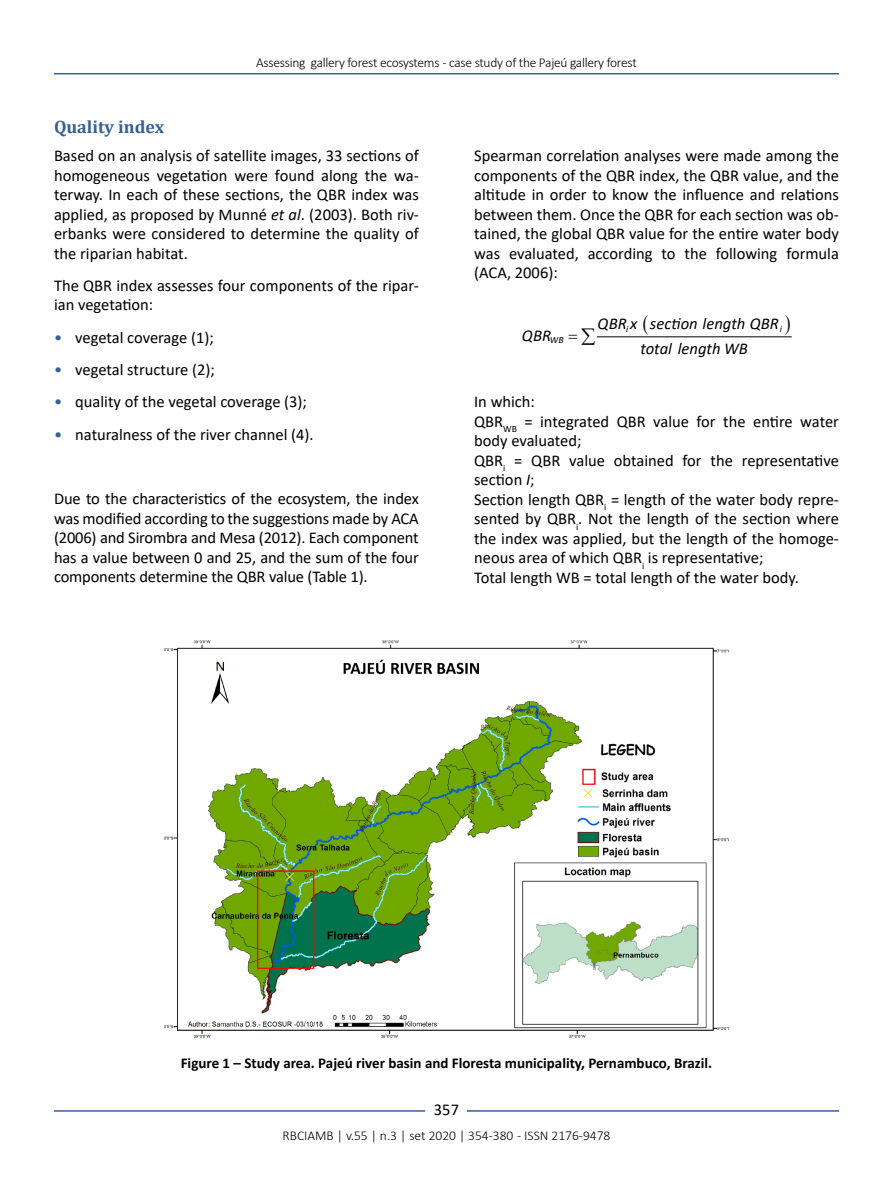
<style>
.page{position:relative;width:893px;height:1191px;background:#fff}
.page>*{position:absolute;margin:0;border:0;box-sizing:border-box;transform-origin:0 0}
.t1{font:700 18px "Cambria";color:#365f92}
.t2{font:16.5px/19.5px "Calibri";color:#000;text-align:justify}
.t3{font:italic 16.5px "Calibri";color:#010202}
.t4{font:700 15px "Calibri";color:#000}
.t5{font:300 13.5px "Calibri";letter-spacing:-.02em;color:#000}
.t6{font:300 13.5px "Calibri";color:#000}
.t7{font:italic 9.6px "Calibri";color:#010202}
.s1{font-style:italic}
.s2{color:#365f92}
</style>
<div class="page">
<hr style="left:54px;top:73px;width:785px;height:1px;background:#365f92">
<hr style="left:54px;top:1110px;width:785px;height:1px;background:#365f92">
<div style="left:426px;top:1096px;width:41px;height:26px;background:#fff"></div>
<hr style="left:597px;top:336px;width:194px;height:1px;background:#010202">
<img style="left:165px;top:640px;width:563px;height:398px">
<p class="t5" style="left:256px;top:54px;width:382px">Assessing gallery forest ecosystems - case study of the Pajeú gallery forest</p>
<p class="t1" style="left:54px;top:114px;width:112px">Quality index</p>
<p class="t2" style="left:54px;top:145px;width:366px">Based on an analysis of satellite images, 33 sections of homogeneous vegetation were found along the wa&shy;terway. In each of these sections, the QBR index was applied, as proposed by Munné <span class="s1">et al</span>. (2003). Both riv&shy;erbanks were considered to determine the quality of the riparian habitat.</p>
<p class="t2" style="left:54px;top:275px;width:366px">The QBR index assesses four components of the ripar&shy;ian vegetation:</p>
<p class="t2" style="left:54px;top:327px;width:161px"><span class="s2">•</span> vegetal coverage (1);</p>
<p class="t2" style="left:54px;top:359px;width:162px"><span class="s2">•</span> vegetal structure (2);</p>
<p class="t2" style="left:54px;top:391px;width:255px"><span class="s2">•</span> quality of the vegetal coverage (3);</p>
<p class="t2" style="left:54px;top:424px;width:261px"><span class="s2">•</span> naturalness of the river channel (4).</p>
<p class="t2" style="left:54px;top:488px;width:366px">Due to the characteristics of the ecosystem, the index was modified according to the suggestions made by ACA (2006) and Sirombra and Mesa (2012). Each component has a value between 0 and 25, and the sum of the four components determine the QBR value (Table 1).</p>
<p class="t2" style="left:474px;top:145px;width:366px">Spearman correlation analyses were made among the components of the QBR index, the QBR value, and the altitude in order to know the influence and relations between them. Once the QBR for each section was ob&shy;tained, the global QBR value for the entire water body was evaluated, according to the following formula (ACA, 2006):</p>
<p class="t3" style="left:598px;top:312px;width:183px">QBR x section length QBR</p>
<p class="t7" style="left:626px;top:322px;width:4px">i</p>
<p class="t7" style="left:780px;top:322px;width:4px">i</p>
<p class="t3" style="left:522px;top:324px;width:31px">QBR</p>
<p class="t7" style="left:550px;top:334px;width:15px">WB</p>
<p class="t3" style="left:640px;top:337px;width:109px">total length WB</p>
<p class="t2" style="left:474px;top:391px;width:366px;text-align:left">In which:<br>QBR<sub>WB</sub> = integrated QBR value for the entire water body evaluated;<br>QBR<sub>i</sub> = QBR value obtained for the representative section <span class="s1">I</span>;<br>Section length QBR<sub>i</sub> = length of the water body repre&shy;sented by QBR<sub>i</sub>. Not the length of the section where the index was applied, but the length of the homoge&shy;neous area of which QBR<sub>i</sub> is representative;<br>Total length WB = total length of the water body.</p>
<p class="t4" style="left:181px;top:1052px;width:533px">Figure 1 – Study area. Pajeú river basin and Floresta municipality, Pernambuco, Brazil.</p>
<p class="t2" style="left:434px;top:1099px;width:27px">357</p>
<p class="t6" style="left:283px;top:1126px;width:329px">RBCIAMB | v.55 | n.3 | set 2020 | 354-380 - ISSN 2176-9478</p>
</div>
